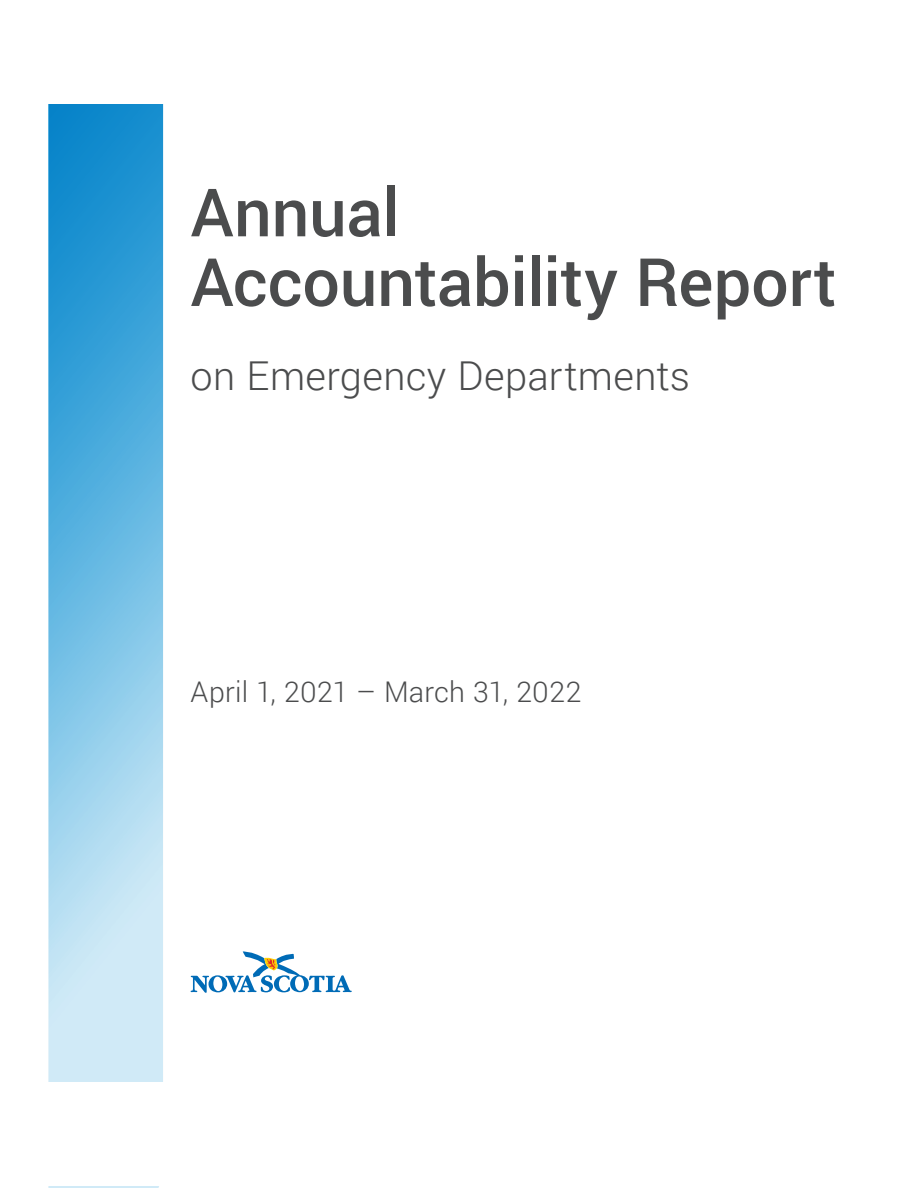
<style>
.page{position:relative;width:918px;height:1188px;background:#fff}
.page>*{position:absolute;margin:0;border:0;box-sizing:border-box;transform-origin:0 0}
.t1{font:500 66.6px/69.6px "Roboto";letter-spacing:-.005em;color:#4b4c4d}
.t2{font:300 39.75px "Roboto";letter-spacing:.01em;color:#4b4c4d}
.t3{font:300 28.5px "Roboto";letter-spacing:.005em;color:#4b4c4d}
</style>
<div class="page">
<svg style="left:48px;top:104px;width:115px;height:1084px;background:#73bde4"></svg>
<div style="left:1px;top:1082px;width:435px;height:104px;background:#fff"></div>
<svg style="left:191px;top:951px;width:161px;height:42px"></svg>
<p class="t1" style="left:191px;top:175px;width:648px">Annual<br>Accountability Report</p>
<p class="t2" style="left:191px;top:348px;width:501px">on Emergency Departments</p>
<p class="t3" style="left:191px;top:672px;width:392px">April 1, 2021 – March 31, 2022</p>
</div>
